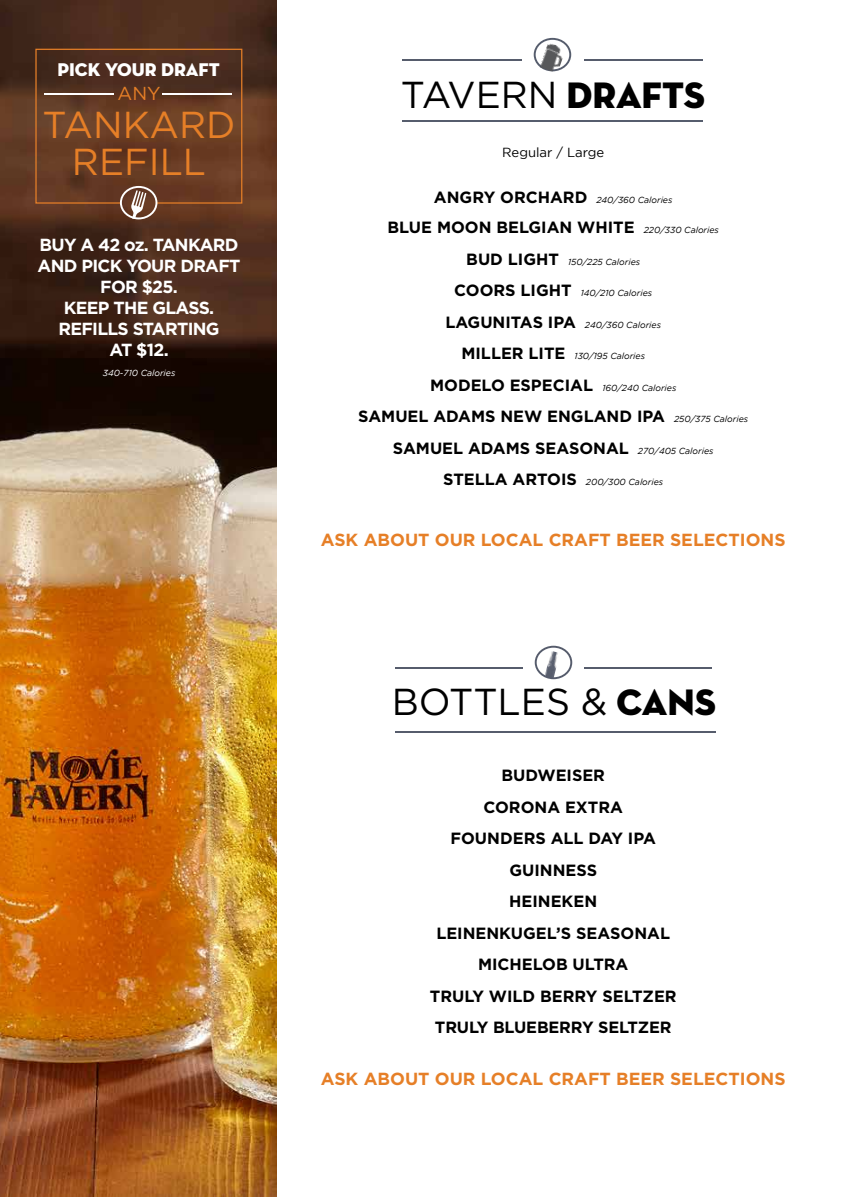
<style>
.page{position:relative;width:855px;height:1197px;background:#fff}
.page>*{position:absolute;margin:0;border:0;box-sizing:border-box;transform-origin:0 0}
.t1{font:37.5px "Gotham HTF";color:#000}
.t2{font:37.5px/37.5px "Gotham HTF";color:#e67f27;text-align:center}
.t3{font:18.75px "Neutraface Display Titling";color:#fff}
.t4{font:18.75px "Gotham HTF";color:#e67f27}
.t5{font:700 17.5px/21px "Gotham";letter-spacing:-.04em;color:#fff;text-align:center}
.t6{font:700 17.5px "Gotham";color:#e67f27}
.t7{font:700 16.25px/31.5px "Gotham";color:#000;text-align:center}
.t8{font:13.12px "Gotham";color:#000}
.t9{font:italic 8.75px "Gotham";color:#000}
.t10{font:italic 8.75px "Gotham";color:#fff}
.s1{font-family:"Neutra Disp Titling"}
.s2{font-weight:700;font-style:normal;font-size:16.25px}
.s3{font-weight:400;font-style:italic;font-size:8.75px}
</style>
<div class="page">
<img style="left:0;top:0;width:276px;height:1197px">
<svg style="left:35px;top:48px;width:208px;height:171px"></svg>
<hr style="left:45px;top:94px;width:69px;height:1px;background:#fff">
<hr style="left:162px;top:94px;width:69px;height:1px;background:#fff">
<hr style="left:403px;top:120px;width:300px;height:1px;background:#565d6d">
<svg style="left:534px;top:38px;width:37px;height:29px"></svg>
<img style="left:540px;top:42px;width:26px;height:30px">
<hr style="left:402px;top:60px;width:120px;height:1px;background:#565c6c">
<hr style="left:584px;top:60px;width:119px;height:1px;background:#565c6c">
<hr style="left:395px;top:732px;width:321px;height:1px;background:#565c6c">
<hr style="left:395px;top:667px;width:128px;height:2px;background:#565c6c">
<hr style="left:584px;top:667px;width:128px;height:2px;background:#565c6c">
<svg style="left:535px;top:646px;width:37px;height:33px"></svg>
<p class="t3" style="left:57px;top:58px;width:164px">PICK YOUR DRAFT</p>
<p class="t4" style="left:118px;top:83px;width:45px">ANY</p>
<h1 class="t2" style="left:43px;top:105px;width:195px">TANKARD<br>REFILL</h1>
<p class="t5" style="left:38px;top:234px;width:204px">BUY A 42 oz. TANKARD<br>AND PICK YOUR DRAFT<br>FOR $25.<br>KEEP THE GLASS.<br>REFILLS STARTING<br>AT $12.</p>
<p class="t10" style="left:103px;top:368px;width:74px">340-710 Calories</p>
<h1 class="t1" style="left:401px;top:74px;width:306px">TAVERN <span class="s1">DRAFTS</span></h1>
<p class="t8" style="left:502px;top:145px;width:104px">Regular / Large</p>
<p class="t9" style="left:434px;top:195px;width:240px"><span class="s2">ANGRY ORCHARD</span> 240/360 Calories</p>
<p class="t7" style="left:387px;top:212px;width:333px">BLUE MOON BELGIAN WHITE <span class="s3">220/330 Calories</span></p>
<p class="t9" style="left:466px;top:257px;width:175px"><span class="s2">BUD LIGHT</span> 150/225 Calories</p>
<p class="t9" style="left:454px;top:288px;width:199px"><span class="s2">COORS LIGHT</span> 140/210 Calories</p>
<p class="t9" style="left:445px;top:320px;width:217px"><span class="s2">LAGUNITAS IPA</span> 240/360 Calories</p>
<p class="t9" style="left:461px;top:351px;width:185px"><span class="s2">MILLER LITE</span> 130/195 Calories</p>
<p class="t9" style="left:430px;top:383px;width:248px"><span class="s2">MODELO ESPECIAL</span> 160/240 Calories</p>
<p class="t7" style="left:358px;top:401px;width:391px">SAMUEL ADAMS NEW ENGLAND IPA <span class="s3">250/375 Calories<br></span>SAMUEL ADAMS SEASONAL <span class="s3">270/405 Calories</span></p>
<p class="t9" style="left:443px;top:477px;width:221px"><span class="s2">STELLA ARTOIS</span> 200/300 Calories</p>
<p class="t6" style="left:321px;top:528px;width:466px">ASK ABOUT OUR LOCAL CRAFT BEER SELECTIONS</p>
<h1 class="t1" style="left:392px;top:681px;width:326px">BOTTLES &amp; <span class="s1">CANS</span></h1>
<p class="t7" style="left:430px;top:760px;width:248px">BUDWEISER<br>CORONA EXTRA<br>FOUNDERS ALL DAY IPA<br>GUINNESS<br>HEINEKEN<br>LEINENKUGEL’S SEASONAL<br>MICHELOB ULTRA<br>TRULY WILD BERRY SELTZER<br>TRULY BLUEBERRY SELTZER</p>
<p class="t6" style="left:321px;top:1068px;width:466px">ASK ABOUT OUR LOCAL CRAFT BEER SELECTIONS</p>
</div>
